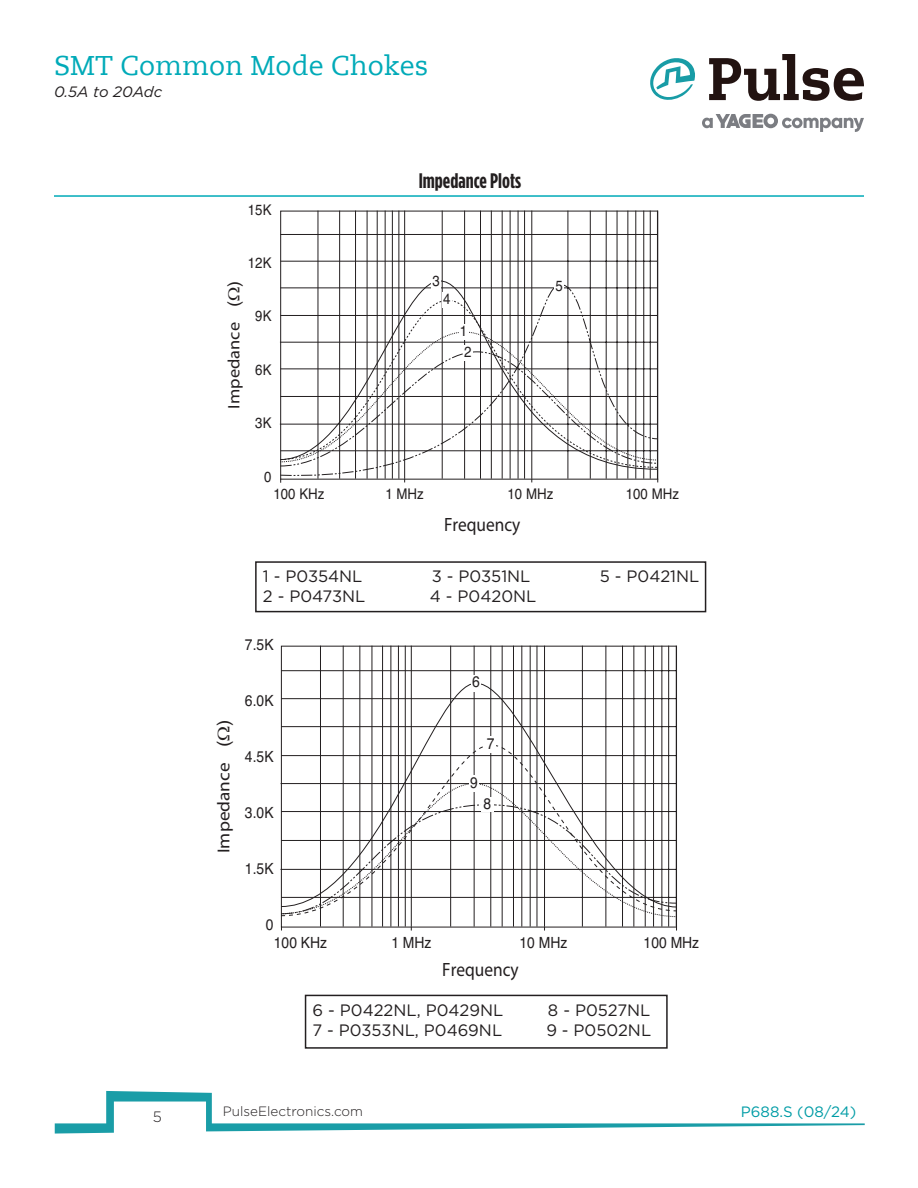
<style>
.page{position:relative;width:918px;height:1188px;background:#fff}
.page>*{position:absolute;margin:0;border:0;box-sizing:border-box;transform-origin:0 0}
.t1{font:27px "Caecilia LT Std";color:#00aab8}
.t2{font:700 21px "Gotham Condensed";color:#231f20}
.t3{font:700 19.35px "Helvetica";color:#231f20;scale:.9 1}
.t4{font:700 17.4px "Helvetica";color:#231f20;scale:1.11 1}
.t5{font:16.5px "Gotham";color:#231f20}
.t6{font:700 16.5px "Helvetica";color:#231f20;scale:1.11 1}
.t7{font:15.45px "Helvetica";color:#231f20;scale:.9 1}
.t8{font:15px "Gotham";color:#009ca6}
.t9{font:italic 15px "Gotham";color:#231f20}
.t10{font:300 15px "Gotham";color:#231f20}
.t11{font:14.7px/21.6px "Helvetica";color:#231f20;scale:.9 1}
.t12{font:300 13.5px "Gotham";color:#231f20}
.s1{font-weight:400}
</style>
<div class="page">
<hr style="left:54px;top:195px;width:810px;height:2px;background:#00aab8">
<div style="left:255px;top:561px;width:451px;height:51px;border:2px solid #231f20"></div>
<div style="left:305px;top:995px;width:363px;height:54px;border:2px solid #231f20"></div>
<hr style="left:532px;top:211px;width:1px;height:268px;background:#231f20">
<hr style="left:524px;top:211px;width:1px;height:268px;background:#231f20">
<hr style="left:518px;top:211px;width:1px;height:268px;background:#231f20">
<hr style="left:510px;top:211px;width:1px;height:268px;background:#231f20">
<hr style="left:502px;top:211px;width:1px;height:268px;background:#231f20">
<hr style="left:491px;top:211px;width:1px;height:268px;background:#231f20">
<hr style="left:480px;top:211px;width:1px;height:268px;background:#231f20">
<hr style="left:464px;top:211px;width:1px;height:268px;background:#231f20">
<hr style="left:442px;top:211px;width:1px;height:268px;background:#231f20">
<hr style="left:404px;top:211px;width:1px;height:268px;background:#231f20">
<hr style="left:399px;top:211px;width:1px;height:268px;background:#231f20">
<hr style="left:392px;top:211px;width:1px;height:268px;background:#231f20">
<hr style="left:385px;top:211px;width:1px;height:268px;background:#231f20">
<hr style="left:377px;top:211px;width:1px;height:268px;background:#231f20">
<hr style="left:367px;top:211px;width:1px;height:268px;background:#231f20">
<hr style="left:355px;top:211px;width:1px;height:268px;background:#231f20">
<hr style="left:339px;top:211px;width:1px;height:268px;background:#231f20">
<hr style="left:318px;top:211px;width:1px;height:268px;background:#231f20">
<hr style="left:568px;top:211px;width:1px;height:268px;background:#231f20">
<hr style="left:657px;top:211px;width:1px;height:268px;background:#231f20">
<hr style="left:650px;top:211px;width:1px;height:268px;background:#231f20">
<hr style="left:644px;top:211px;width:1px;height:268px;background:#231f20">
<hr style="left:636px;top:211px;width:1px;height:268px;background:#231f20">
<hr style="left:628px;top:211px;width:1px;height:268px;background:#231f20">
<hr style="left:617px;top:211px;width:1px;height:268px;background:#231f20">
<hr style="left:606px;top:211px;width:1px;height:268px;background:#231f20">
<hr style="left:590px;top:211px;width:1px;height:268px;background:#231f20">
<hr style="left:280px;top:261px;width:377px;height:1px;background:#231f20">
<hr style="left:280px;top:234px;width:377px;height:1px;background:#231f20">
<svg style="left:280px;top:284px;width:378px;height:199px"></svg>
<div style="left:431px;top:274px;width:10px;height:15px;background:#fff"></div>
<div style="left:554px;top:279px;width:10px;height:16px;background:#fff"></div>
<hr style="left:544px;top:646px;width:1px;height:281px;background:#231f20">
<hr style="left:537px;top:646px;width:1px;height:281px;background:#231f20">
<hr style="left:530px;top:646px;width:1px;height:281px;background:#231f20">
<hr style="left:522px;top:646px;width:1px;height:281px;background:#231f20">
<hr style="left:513px;top:646px;width:1px;height:281px;background:#231f20">
<hr style="left:502px;top:646px;width:1px;height:281px;background:#231f20">
<hr style="left:491px;top:646px;width:1px;height:281px;background:#231f20">
<hr style="left:474px;top:646px;width:1px;height:281px;background:#231f20">
<hr style="left:450px;top:646px;width:1px;height:281px;background:#231f20">
<hr style="left:411px;top:646px;width:1px;height:281px;background:#231f20">
<hr style="left:405px;top:646px;width:1px;height:281px;background:#231f20">
<hr style="left:398px;top:646px;width:1px;height:281px;background:#231f20">
<hr style="left:391px;top:646px;width:1px;height:281px;background:#231f20">
<hr style="left:382px;top:646px;width:1px;height:281px;background:#231f20">
<hr style="left:372px;top:646px;width:1px;height:281px;background:#231f20">
<hr style="left:360px;top:646px;width:1px;height:281px;background:#231f20">
<hr style="left:343px;top:646px;width:1px;height:281px;background:#231f20">
<hr style="left:320px;top:646px;width:1px;height:281px;background:#231f20">
<hr style="left:582px;top:646px;width:1px;height:281px;background:#231f20">
<hr style="left:676px;top:646px;width:1px;height:281px;background:#231f20">
<hr style="left:668px;top:646px;width:1px;height:281px;background:#231f20">
<hr style="left:662px;top:646px;width:1px;height:281px;background:#231f20">
<hr style="left:653px;top:646px;width:1px;height:281px;background:#231f20">
<hr style="left:645px;top:646px;width:1px;height:281px;background:#231f20">
<hr style="left:634px;top:646px;width:1px;height:281px;background:#231f20">
<hr style="left:622px;top:646px;width:1px;height:281px;background:#231f20">
<hr style="left:606px;top:646px;width:1px;height:281px;background:#231f20">
<hr style="left:281px;top:670px;width:395px;height:1px;background:#231f20">
<svg style="left:280px;top:683px;width:396px;height:61px"></svg>
<div style="left:471px;top:675px;width:10px;height:16px;background:#fff"></div>
<svg style="left:280px;top:744px;width:396px;height:39px"></svg>
<div style="left:486px;top:737px;width:10px;height:16px;background:#fff"></div>
<svg style="left:280px;top:783px;width:396px;height:134px"></svg>
<div style="left:469px;top:775px;width:10px;height:17px;background:#fff"></div>
<svg style="left:280px;top:804px;width:396px;height:110px"></svg>
<div style="left:481px;top:797px;width:12px;height:15px;background:#fff"></div>
<svg style="left:702px;top:114px;width:162px;height:18px"></svg>
<svg style="left:709px;top:54px;width:155px;height:47px"></svg>
<svg style="left:650px;top:58px;width:45px;height:42px"></svg>
<svg style="left:55px;top:1091px;width:810px;height:43px"></svg>
<h1 class="t1" style="left:54px;top:50px;width:376px">SMT Common Mode Chokes</h1>
<p class="t9" style="left:54px;top:82px;width:110px">0.5A to 20Adc</p>
<p class="t11" style="left:248px;top:198px;width:28px">15K</p>
<p class="t11" style="left:248px;top:252px;width:28px">12K</p>
<p class="t2" style="left:419px;top:168px;width:104px">Impedance Plots</p>
<p class="t11" style="left:433px;top:269px;width:10px">3</p>
<p class="t11" style="left:556px;top:274px;width:10px">5</p>
<p class="t6" style="left:224px;top:409px;width:116px;rotate:-90deg">Impedance <span class="s1">( )</span></p>
<p class="t11" style="left:443px;top:287px;width:10px">4</p>
<p class="t11" style="left:255px;top:305px;width:20px">9K</p>
<p class="t11" style="left:460px;top:319px;width:15px">1<br>2</p>
<p class="t11" style="left:255px;top:359px;width:20px">6K</p>
<p class="t11" style="left:255px;top:412px;width:20px">3K</p>
<p class="t11" style="left:264px;top:465px;width:10px">0</p>
<p class="t11" style="left:274px;top:482px;width:58px">100 KHz</p>
<p class="t11" style="left:385px;top:482px;width:44px">1 MHz</p>
<p class="t11" style="left:508px;top:482px;width:52px">10 MHz</p>
<p class="t11" style="left:626px;top:482px;width:60px">100 MHz</p>
<p class="t3" style="left:444px;top:512px;width:86px">Frequency</p>
<p class="t5" style="left:263px;top:566px;width:101px">1 - P0354NL</p>
<p class="t5" style="left:432px;top:566px;width:100px">3 - P0351NL</p>
<p class="t5" style="left:600px;top:566px;width:101px">5 - P0421NL</p>
<p class="t5" style="left:263px;top:586px;width:104px">2 - P0473NL</p>
<p class="t5" style="left:430px;top:586px;width:108px">4 - P0420NL</p>
<p class="t7" style="left:245px;top:635px;width:33px">7.5K</p>
<p class="t4" style="left:213px;top:853px;width:122px;rotate:-90deg">Impedance <span class="s1">( )</span></p>
<p class="t7" style="left:245px;top:691px;width:33px">6.0K</p>
<p class="t7" style="left:245px;top:747px;width:33px">4.5K</p>
<p class="t7" style="left:245px;top:803px;width:33px">3.0K</p>
<p class="t7" style="left:245px;top:859px;width:33px">1.5K</p>
<p class="t7" style="left:472px;top:672px;width:10px">6</p>
<p class="t7" style="left:487px;top:734px;width:10px">7</p>
<p class="t7" style="left:470px;top:773px;width:10px">9</p>
<p class="t7" style="left:484px;top:794px;width:10px">8</p>
<p class="t7" style="left:266px;top:915px;width:10px">0</p>
<p class="t7" style="left:274px;top:933px;width:61px">100 KHz</p>
<p class="t7" style="left:391px;top:933px;width:46px">1 MHz</p>
<p class="t7" style="left:519px;top:933px;width:55px">10 MHz</p>
<p class="t7" style="left:644px;top:933px;width:63px">100 MHz</p>
<p class="t3" style="left:442px;top:957px;width:86px">Frequency</p>
<p class="t5" style="left:313px;top:999px;width:192px">6 - P0422NL, P0429NL</p>
<p class="t5" style="left:548px;top:999px;width:104px">8 - P0527NL</p>
<p class="t5" style="left:313px;top:1019px;width:191px">7 - P0353NL, P0469NL</p>
<p class="t5" style="left:546px;top:1019px;width:106px">9 - P0502NL</p>
<p class="t10" style="left:153px;top:1107px;width:11px">5</p>
<p class="t8" style="left:741px;top:1102px;width:117px">P688.S (08/24)</p>
<p class="t12" style="left:223px;top:1103px;width:142px">PulseElectronics.com</p>
</div>
